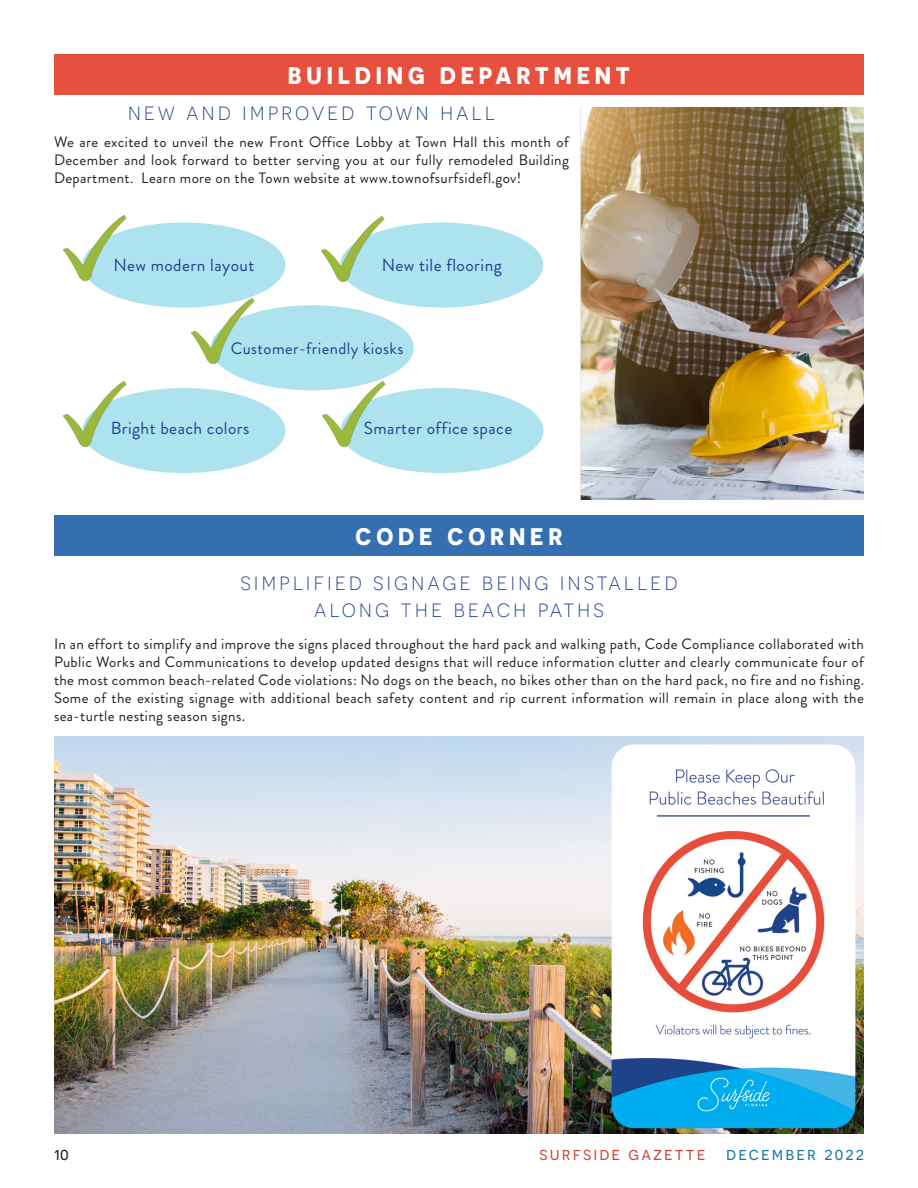
<style>
.page{position:relative;width:918px;height:1188px;background:#fff}
.page>*{position:absolute;margin:0;border:0;box-sizing:border-box;transform-origin:0 0}
.t1{font:300 24px/27px "Novecentosans";letter-spacing:.12em;color:#1c4087;text-align:center}
.t2{font:700 24px "Novecentosans";letter-spacing:.2em;color:#fff}
.t3{font:18px "Novecentosans";letter-spacing:.12em;color:#d04a38}
.t4{font:18px "Novecentosans";color:#231f20}
.t5{font:17.4px "Brandon Grotesque";letter-spacing:.025em;color:#253f8e}
.t6{font:16.65px "Brandon Grotesque";letter-spacing:.025em;color:#253f8e}
.t7{font:15px/18px "Brandon Grotesque";letter-spacing:.025em;color:#231f20;text-align:justify}
.s1{color:#157ba3}
</style>
<div class="page">
<div style="left:54px;top:54px;width:810px;height:41px;background:#e8503e"></div>
<div style="left:54px;top:515px;width:810px;height:41px;background:#366fb1"></div>
<img style="left:54px;top:737px;width:810px;height:397px">
<img style="left:612px;top:744px;width:243px;height:384px">
<img style="left:580px;top:108px;width:284px;height:391px">
<div style="left:82px;top:223px;width:203px;height:85px;background:#ace3ef;border-radius:50%"></div>
<div style="left:340px;top:223px;width:203px;height:85px;background:#ace3ef;border-radius:50%"></div>
<div style="left:211px;top:305px;width:203px;height:85px;background:#ace3ef;border-radius:50%"></div>
<div style="left:341px;top:388px;width:203px;height:85px;background:#ace3ef;border-radius:50%"></div>
<div style="left:82px;top:388px;width:203px;height:85px;background:#ace3ef;border-radius:50%"></div>
<img style="left:62px;top:215px;width:95px;height:91px">
<img style="left:62px;top:381px;width:95px;height:91px">
<img style="left:294px;top:358px;width:121px;height:114px">
<img style="left:295px;top:216px;width:119px;height:98px">
<img style="left:164px;top:276px;width:121px;height:121px">
<p class="t2" style="left:288px;top:61px;width:344px">BUILDING DEPARTMENT</p>
<p class="t1" style="left:128px;top:98px;width:369px">new and improved town hall</p>
<p class="t7" style="left:54px;top:134px;width:516px">We are excited to unveil the new Front Office Lobby at Town Hall this month of December and look forward to better serving you at our fully remodeled Building Department. Learn more on the Town website at www.townofsurfsidefl.gov!</p>
<p class="t5" style="left:113px;top:253px;width:143px">New modern layout</p>
<p class="t5" style="left:382px;top:253px;width:122px">New tile flooring</p>
<p class="t6" style="left:231px;top:337px;width:174px">Customer-friendly kiosks</p>
<p class="t5" style="left:111px;top:416px;width:140px">Bright beach colors</p>
<p class="t5" style="left:364px;top:416px;width:150px">Smarter office space</p>
<p class="t2" style="left:356px;top:522px;width:208px">CODE CORNER</p>
<p class="t1" style="left:240px;top:568px;width:439px">simplified signage being installed along the beach paths</p>
<p class="t7" style="left:54px;top:635px;width:812px">In an effort to simplify and improve the signs placed throughout the hard pack and walking path, Code Compliance collaborated with Public Works and Communications to develop updated designs that will reduce information clutter and clearly communicate four of the most common beach-related Code violations: No dogs on the beach, no bikes other than on the hard pack, no fire and no fishing.<br>Some of the existing signage with additional beach safety content and rip current information will remain in place along with the sea-turtle nesting season signs.</p>
<p class="t4" style="left:54px;top:1143px;width:16px">10</p>
<p class="t3" style="left:540px;top:1143px;width:326px">surfside gazette <span class="s1">december 2022</span></p>
</div>
